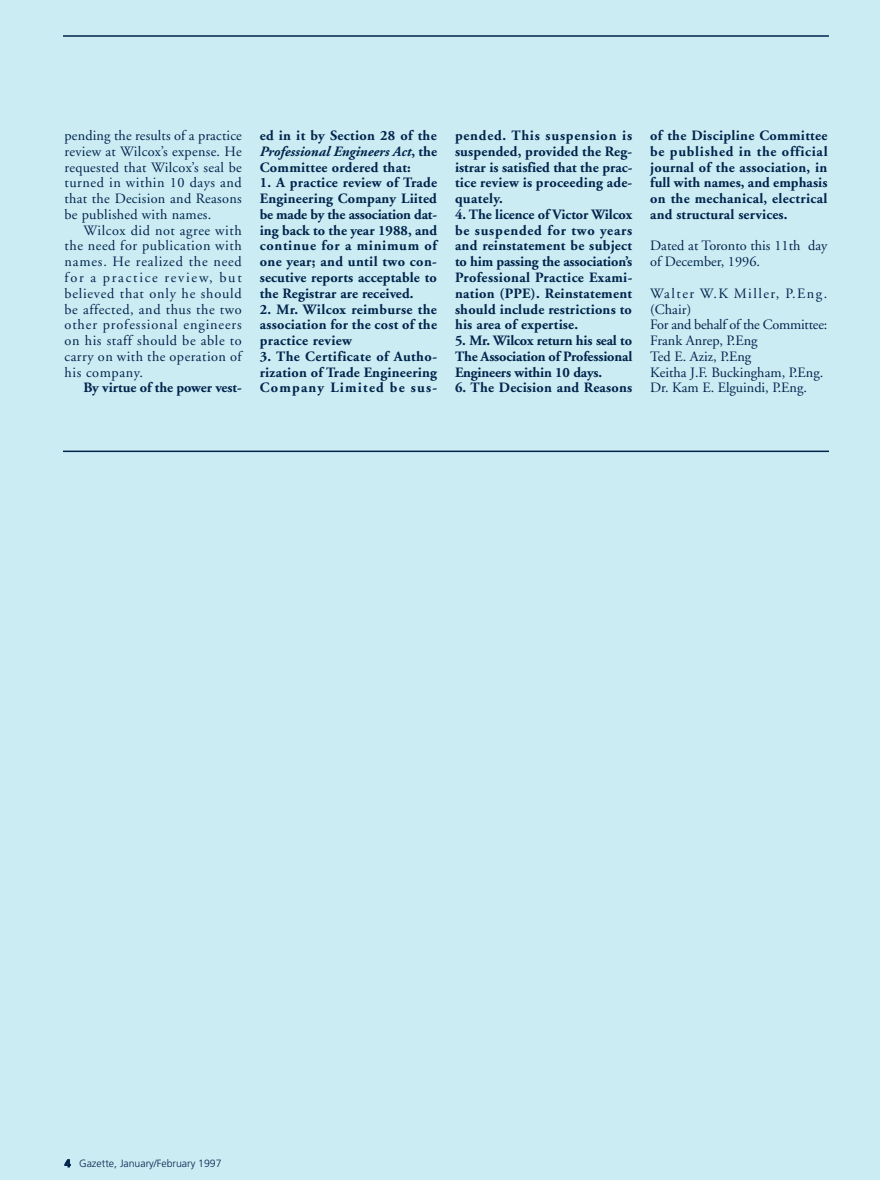
<style>
.page{position:relative;width:880px;height:1180px;background:#fff}
.page>*{position:absolute;margin:0;border:0;box-sizing:border-box;transform-origin:0 0}
.t1{font:700 14.25px/15.8px "Adobe Garamond";letter-spacing:.015em;color:#00244b;text-align:justify}
.t2{font:14.25px/15.8px "Adobe Garamond";letter-spacing:.005em;color:#00244b;text-align:justify}
.t3{font:700 14.25px "Adobe Garamond";letter-spacing:-.005em;color:#00244b}
.t4{font:300 10.5px "Frutiger";color:#00244b}
.s1{font-style:italic}
.s2{font-weight:700}
</style>
<div class="page">
<div style="left:0;top:0;width:879px;height:1179px;background:#ccecf4"></div>
<hr style="left:63px;top:35px;width:765px;height:2px;background:#00244b">
<hr style="left:63px;top:450px;width:765px;height:2px;background:#00244b">
<p class="t2" style="left:64px;top:129px;width:179px">pending the results of a practice review at Wilcox’s expense. He requested that Wilcox’s seal be turned in within 10 days and that the Decision and Reasons be published with names.</p>
<p class="t2" style="left:64px;top:223px;width:179px;text-indent:19px">Wilcox did not agree with the need for publication with names. He realized the need for a practice review, but believed that only he should be affected, and thus the two other professional engineers on his staff should be able to carry on with the operation of his company.</p>
<p class="t3" style="left:83px;top:382px;width:160px">By virtue of the power vest-</p>
<p class="t1" style="left:259px;top:129px;width:179px">ed in it by Section 28 of the <span class="s1">Professional Engineers Act</span>, the Committee ordered that:</p>
<p class="t1" style="left:259px;top:176px;width:179px">1. A practice review of Trade Engineering Company Liited be made by the association dat&shy;ing back to the year 1988, and continue for a minimum of one year; and until two con&shy;secutive reports acceptable to the Registrar are received.</p>
<p class="t1" style="left:259px;top:302px;width:179px">2. Mr. Wilcox reimburse the association for the cost of the practice review</p>
<p class="t1" style="left:259px;top:349px;width:179px">3. The Certificate of Autho&shy;rization of Trade Engineering Company Limited be sus-</p>
<p class="t1" style="left:454px;top:129px;width:179px">pended. This suspension is suspended, provided the Reg&shy;istrar is satisfied that the prac&shy;tice review is proceeding ade&shy;quately.</p>
<p class="t1" style="left:454px;top:208px;width:179px">4. The licence of Victor Wilcox be suspended for two years and reinstatement be subject to him passing the association’s Professional Practice Exami&shy;nation (PPE). Reinstatement should include restrictions to his area of expertise.</p>
<p class="t1" style="left:454px;top:334px;width:179px">5. Mr. Wilcox return his seal to The Association of Professional Engineers within 10 days.</p>
<p class="t1" style="left:454px;top:381px;width:178px">6. The Decision and Reasons</p>
<p class="t1" style="left:650px;top:129px;width:179px">of the Discipline Committee be published in the official journal of the association, in full with names, and emphasis on the mechanical, electrical and structural services.</p>
<p class="t2" style="left:650px;top:239px;width:179px">Dated at Toronto this 11th day of December, 1996.</p>
<p class="t2" style="left:650px;top:286px;width:178px;text-align:left">Walter W.K Miller, P.Eng. (Chair)<br>For and behalf of the Committee:<br>Frank Anrep, P.Eng<br>Ted E. Aziz, P.Eng<br>Keitha J.F. Buckingham, P.Eng.<br>Dr. Kam E. Elguindi, P.Eng.</p>
<p class="t4" style="left:65px;top:1158px;width:158px"><span class="s2">4</span> Gazette, January/February 1997</p>
</div>
